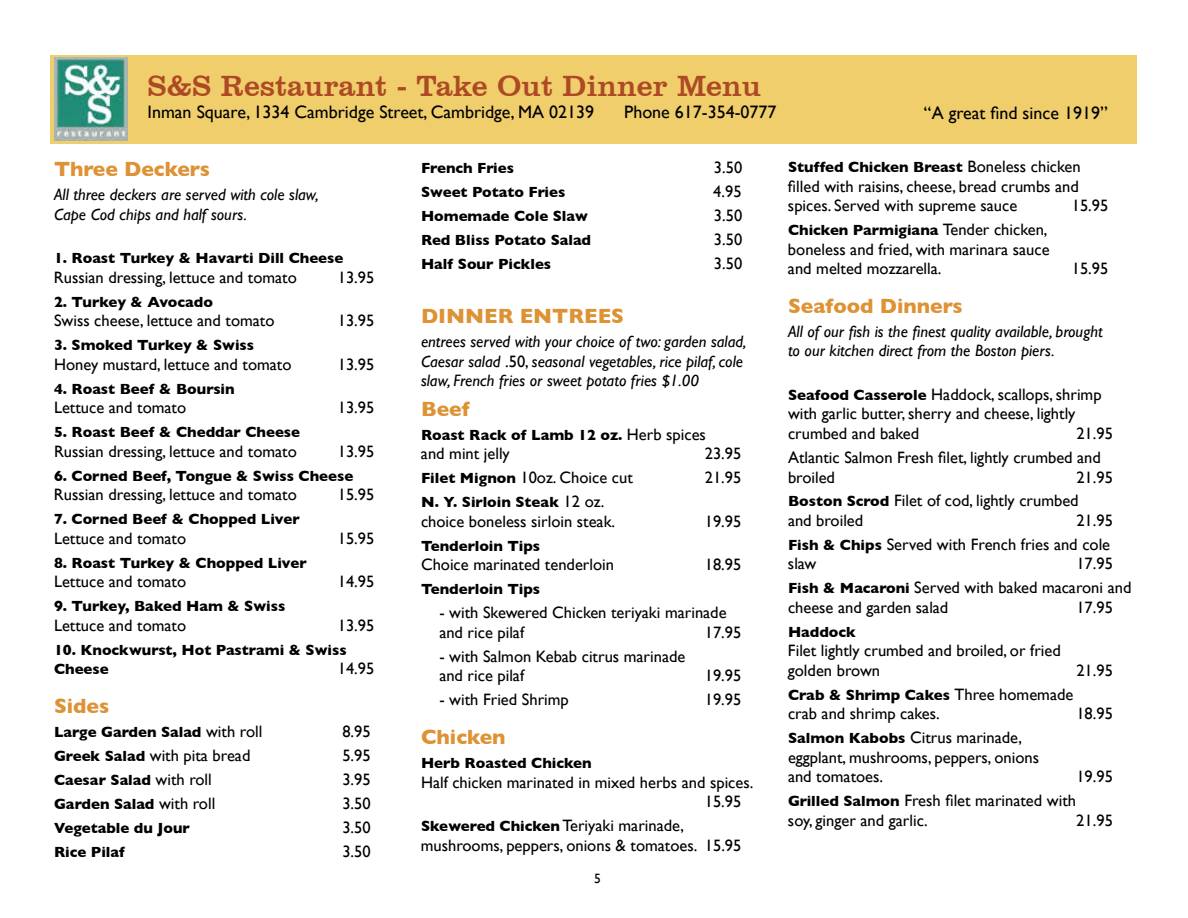
<style>
.page{position:relative;width:1188px;height:918px;background:#fff}
.page>*{position:absolute;margin:0;border:0;box-sizing:border-box;transform-origin:0 0}
.t1{font:30px "Clarendon BT";color:#ad4a25}
.t2{font:700 21px "Gill Sans";color:#dd9234}
.t3{font:18px "Gill Sans";color:#000}
.t4{font:16.5px/19.5px "Gill Sans";color:#000}
.t5{font:italic 16.5px/19.5px "Gill Sans";color:#000}
.t6{font:700 15px/19.5px "Gill Sans";color:#000}
.t7{font:13.5px "Gill Sans";color:#000}
.s1{font-weight:400;font-size:16.5px}
.s2{font-weight:700;font-size:15px}
.s3{font-style:normal}
</style>
<div class="page">
<div style="left:50px;top:55px;width:1086px;height:89px;background:#f0ce6c"></div>
<img style="left:54px;top:58px;width:74px;height:82px">
<h1 class="t1" style="left:148px;top:67px;width:615px">S&amp;S Restaurant - Take Out Dinner Menu</h1>
<p class="t3" style="left:148px;top:101px;width:448px">Inman Square, 1334 Cambridge Street, Cambridge, MA 02139</p>
<p class="t3" style="left:624px;top:101px;width:154px">Phone 617-354-0777</p>
<p class="t3" style="left:924px;top:102px;width:185px">“A great find since 1919”</p>
<p class="t2" style="left:54px;top:153px;width:157px">Three Deckers</p>
<p class="t5" style="left:54px;top:185px;width:266px">All three deckers are served with cole slaw,<br>Cape Cod chips and half sours.</p>
<p class="t6" style="left:54px;top:248px;width:291px">1. Roast Turkey &amp; Havarti Dill Cheese</p>
<p class="t4" style="left:54px;top:267px;width:244px">Russian dressing, lettuce and tomato</p>
<p class="t4" style="left:338px;top:267px;width:38px">13.95</p>
<p class="t6" style="left:54px;top:292px;width:160px">2. Turkey &amp; Avocado</p>
<p class="t4" style="left:54px;top:311px;width:222px">Swiss cheese, lettuce and tomato</p>
<p class="t4" style="left:338px;top:311px;width:38px">13.95</p>
<p class="t6" style="left:54px;top:335px;width:202px">3. Smoked Turkey &amp; Swiss</p>
<p class="t4" style="left:54px;top:354px;width:239px">Honey mustard, lettuce and tomato</p>
<p class="t4" style="left:338px;top:354px;width:38px">13.95</p>
<p class="t6" style="left:54px;top:379px;width:182px">4. Roast Beef &amp; Boursin</p>
<p class="t4" style="left:54px;top:398px;width:134px">Lettuce and tomato</p>
<p class="t4" style="left:338px;top:398px;width:38px">13.95</p>
<p class="t6" style="left:54px;top:422px;width:248px">5. Roast Beef &amp; Cheddar Cheese</p>
<p class="t4" style="left:54px;top:441px;width:244px">Russian dressing, lettuce and tomato</p>
<p class="t4" style="left:338px;top:441px;width:38px">13.95</p>
<p class="t6" style="left:54px;top:466px;width:301px">6. Corned Beef, Tongue &amp; Swiss Cheese</p>
<p class="t4" style="left:54px;top:485px;width:244px">Russian dressing, lettuce and tomato</p>
<p class="t4" style="left:338px;top:485px;width:38px">15.95</p>
<p class="t6" style="left:54px;top:509px;width:247px">7. Corned Beef &amp; Chopped Liver</p>
<p class="t4" style="left:54px;top:528px;width:134px">Lettuce and tomato</p>
<p class="t4" style="left:338px;top:528px;width:38px">15.95</p>
<p class="t6" style="left:54px;top:553px;width:254px">8. Roast Turkey &amp; Chopped Liver</p>
<p class="t4" style="left:54px;top:572px;width:134px">Lettuce and tomato</p>
<p class="t4" style="left:338px;top:572px;width:38px">14.95</p>
<p class="t6" style="left:54px;top:596px;width:233px">9. Turkey, Baked Ham &amp; Swiss</p>
<p class="t4" style="left:54px;top:615px;width:134px">Lettuce and tomato</p>
<p class="t4" style="left:338px;top:615px;width:38px">13.95</p>
<p class="t6" style="left:54px;top:640px;width:294px">10. Knockwurst, Hot Pastrami &amp; Swiss<br>Cheese</p>
<p class="t4" style="left:338px;top:659px;width:38px">14.95</p>
<p class="t2" style="left:54px;top:689px;width:57px">Sides</p>
<p class="t6" style="left:54px;top:722px;width:210px">Large Garden Salad <span class="s1">with roll</span></p>
<p class="t4" style="left:342px;top:722px;width:30px">8.95</p>
<p class="t4" style="left:54px;top:746px;width:198px"><span class="s2">Greek Salad</span> with pita bread</p>
<p class="t4" style="left:342px;top:746px;width:30px">5.95</p>
<p class="t6" style="left:54px;top:770px;width:159px">Caesar Salad <span class="s1">with roll</span></p>
<p class="t4" style="left:342px;top:770px;width:30px">3.95</p>
<p class="t6" style="left:54px;top:794px;width:163px">Garden Salad <span class="s1">with roll</span></p>
<p class="t4" style="left:342px;top:794px;width:30px">3.50</p>
<p class="t6" style="left:54px;top:818px;width:137px">Vegetable du Jour</p>
<p class="t4" style="left:342px;top:818px;width:30px">3.50</p>
<p class="t6" style="left:54px;top:842px;width:72px">Rice Pilaf</p>
<p class="t4" style="left:342px;top:842px;width:30px">3.50</p>
<p class="t6" style="left:421px;top:158px;width:95px">French Fries</p>
<p class="t4" style="left:714px;top:158px;width:30px">3.50</p>
<p class="t6" style="left:421px;top:182px;width:146px">Sweet Potato Fries</p>
<p class="t4" style="left:713px;top:182px;width:30px">4.95</p>
<p class="t6" style="left:421px;top:206px;width:169px">Homemade Cole Slaw</p>
<p class="t4" style="left:714px;top:206px;width:30px">3.50</p>
<p class="t6" style="left:421px;top:230px;width:172px">Red Bliss Potato Salad</p>
<p class="t4" style="left:714px;top:230px;width:30px">3.50</p>
<p class="t6" style="left:421px;top:254px;width:132px">Half Sour Pickles</p>
<p class="t4" style="left:714px;top:254px;width:30px">3.50</p>
<p class="t2" style="left:421px;top:299px;width:205px">DINNER ENTREES</p>
<p class="t5" style="left:421px;top:332px;width:327px">entrees served with your choice of two: garden salad,<br>Caesar salad <span class="s3">.50,</span> seasonal vegetables, rice pilaf, cole slaw, French fries or sweet potato fries $1.00</p>
<p class="t2" style="left:421px;top:392px;width:50px">Beef</p>
<p class="t6" style="left:421px;top:425px;width:286px">Roast Rack of Lamb 12 oz. <span class="s1">Herb spices</span></p>
<p class="t4" style="left:421px;top:444px;width:90px">and mint jelly</p>
<p class="t4" style="left:705px;top:444px;width:38px">23.95</p>
<p class="t4" style="left:421px;top:468px;width:213px"><span class="s2">Filet Mignon</span> 10oz. Choice cut</p>
<p class="t4" style="left:705px;top:468px;width:38px">21.95</p>
<p class="t6" style="left:421px;top:492px;width:185px">N. Y. Sirloin Steak <span class="s1">12 oz.</span></p>
<p class="t4" style="left:421px;top:511px;width:196px">choice boneless sirloin steak.</p>
<p class="t4" style="left:705px;top:511px;width:38px">19.95</p>
<p class="t6" style="left:421px;top:536px;width:121px">Tenderloin Tips</p>
<p class="t4" style="left:421px;top:555px;width:195px">Choice marinated tenderloin</p>
<p class="t4" style="left:705px;top:555px;width:38px">18.95</p>
<p class="t6" style="left:421px;top:579px;width:121px">Tenderloin Tips</p>
<p class="t4" style="left:439px;top:603px;width:289px">- with Skewered Chicken teriyaki marinade and rice pilaf</p>
<p class="t4" style="left:705px;top:622px;width:38px">17.95</p>
<p class="t4" style="left:439px;top:646px;width:248px">- with Salmon Kebab citrus marinade and rice pilaf</p>
<p class="t4" style="left:705px;top:666px;width:38px">19.95</p>
<p class="t4" style="left:439px;top:690px;width:131px">- with Fried Shrimp</p>
<p class="t4" style="left:705px;top:690px;width:38px">19.95</p>
<p class="t2" style="left:421px;top:720px;width:86px">Chicken</p>
<p class="t6" style="left:421px;top:753px;width:172px">Herb Roasted Chicken</p>
<p class="t4" style="left:705px;top:772px;width:50px;text-indent:-284px">Half chicken marinated in mixed herbs and spices.<br>15.95</p>
<p class="t4" style="left:421px;top:816px;width:322px"><span class="s2">Skewered Chicken</span> Teriyaki marinade, mushrooms, peppers, onions &amp; tomatoes. 15.95</p>
<p class="t7" style="left:594px;top:871px;width:8px">5</p>
<p class="t6" style="left:788px;top:157px;width:294px">Stuffed Chicken Breast <span class="s1">Boneless chicken</span></p>
<p class="t4" style="left:788px;top:176px;width:292px">filled with raisins, cheese, bread crumbs and spices. Served with supreme sauce</p>
<p class="t4" style="left:1072px;top:196px;width:38px">15.95</p>
<p class="t6" style="left:788px;top:220px;width:261px">Chicken Parmigiana <span class="s1">Tender chicken,</span></p>
<p class="t4" style="left:788px;top:239px;width:263px">boneless and fried, with marinara sauce and melted mozzarella.</p>
<p class="t4" style="left:1072px;top:259px;width:38px">15.95</p>
<p class="t2" style="left:788px;top:289px;width:176px">Seafood Dinners</p>
<p class="t5" style="left:788px;top:322px;width:316px">All of our fish is the finest quality available, brought to our kitchen direct from the Boston piers.</p>
<p class="t4" style="left:788px;top:385px;width:315px"><span class="s2">Seafood Casserole</span> Haddock, scallops, shrimp with garlic butter, sherry and cheese, lightly crumbed and baked</p>
<p class="t4" style="left:788px;top:421px;width:326px;line-height:24px;text-indent:288px">21.95<br>Atlantic Salmon Fresh filet, lightly crumbed and</p>
<p class="t4" style="left:788px;top:467px;width:49px">broiled</p>
<p class="t4" style="left:788px;top:465px;width:326px;line-height:24px;text-indent:288px">21.95<br><span class="s2">Boston Scrod</span> Filet of cod, lightly crumbed</p>
<p class="t4" style="left:788px;top:511px;width:77px">and broiled</p>
<p class="t4" style="left:788px;top:508px;width:326px;line-height:24px;text-align:right">21.95<br><span class="s2">Fish &amp; Chips</span> Served with French fries and cole</p>
<p class="t4" style="left:788px;top:554px;width:30px">slaw</p>
<p class="t4" style="left:788px;top:552px;width:345px;line-height:24px;text-indent:288px">17.95<br><span class="s2">Fish &amp; Macaroni</span> Served with baked macaroni and</p>
<p class="t4" style="left:788px;top:598px;width:162px">cheese and garden salad</p>
<p class="t4" style="left:1076px;top:598px;width:38px">17.95</p>
<p class="t6" style="left:788px;top:622px;width:69px">Haddock</p>
<p class="t4" style="left:788px;top:641px;width:274px">Filet lightly crumbed and broiled, or fried golden brown</p>
<p class="t4" style="left:1076px;top:661px;width:38px">21.95</p>
<p class="t6" style="left:788px;top:685px;width:287px">Crab &amp; Shrimp Cakes <span class="s1">Three homemade</span></p>
<p class="t4" style="left:788px;top:704px;width:153px">crab and shrimp cakes.</p>
<p class="t4" style="left:1076px;top:704px;width:38px">18.95</p>
<p class="t4" style="left:788px;top:728px;width:253px"><span class="s2">Salmon Kabobs</span> Citrus marinade, eggplant, mushrooms, peppers, onions and tomatoes.</p>
<p class="t4" style="left:1076px;top:767px;width:38px">19.95</p>
<p class="t4" style="left:788px;top:791px;width:290px"><span class="s2">Grilled Salmon</span> Fresh filet marinated with soy, ginger and garlic.</p>
<p class="t4" style="left:1076px;top:811px;width:38px">21.95</p>
</div>
